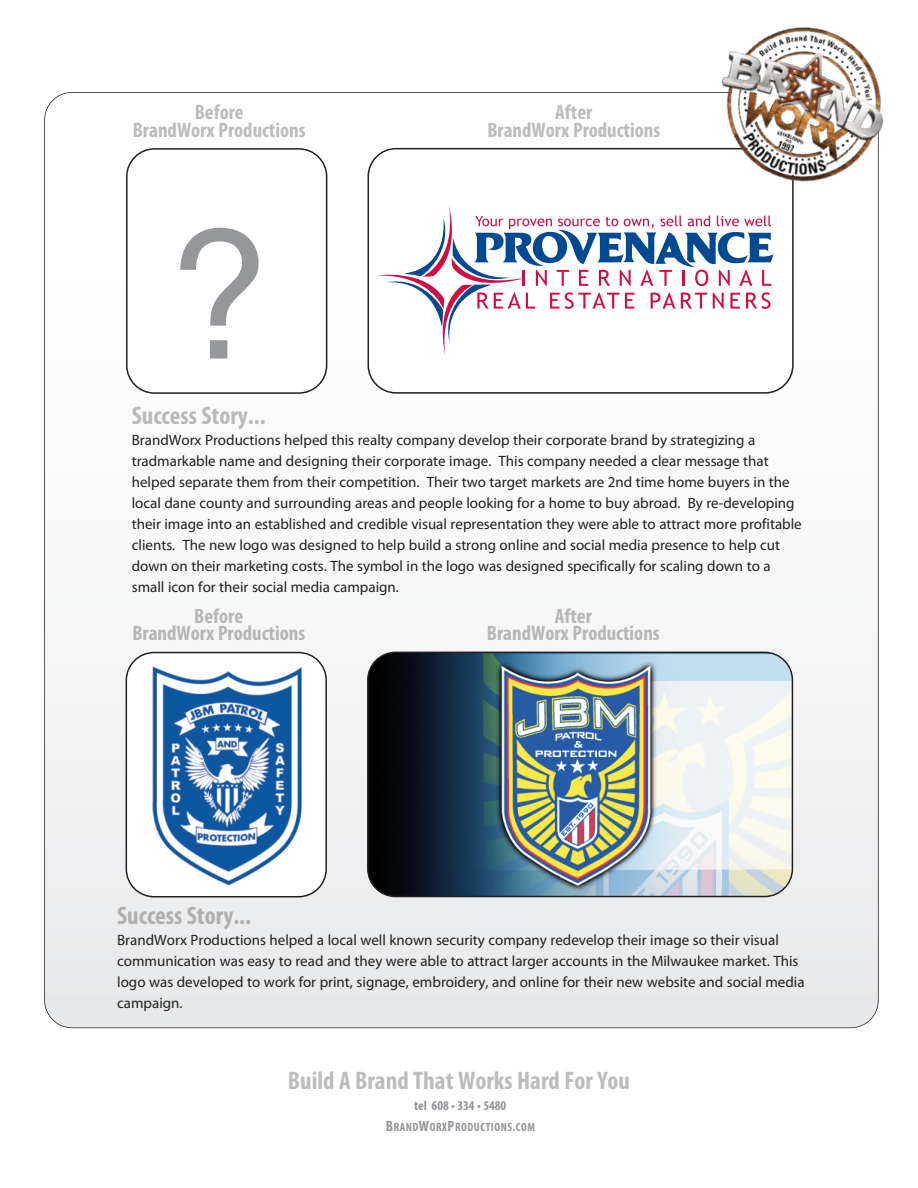
<style>
.page{position:relative;width:918px;height:1188px;background:#fff}
.page>*{position:absolute;margin:0;border:0;box-sizing:border-box;transform-origin:0 0}
.t1{font:180px "Helvetica";color:#95979a}
.t2{font:700 condensed 25.5px "Myriad Pro";color:rgb(35 31 32/.3)}
.t3{font:700 condensed 21px/18px "Myriad Pro";color:rgb(35 31 32/.3);text-align:center}
.t4{font:15px/21px "Myriad Pro";color:#231f20}
.t5{font:700 condensed 13.5px "Myriad Pro";color:#939598}
.t6{font:700 condensed 12px "Myriad Pro";letter-spacing:.045em;color:#939598}
.s1{font-size:15px}
</style>
<div class="page">
<div style="left:45px;top:92px;width:833px;height:936px;background:linear-gradient(to bottom,#fff,#eaebec);border-radius:27px"></div>
<svg style="left:126px;top:148px;width:201px;height:246px"></svg>
<svg style="left:368px;top:148px;width:426px;height:246px"></svg>
<svg style="left:126px;top:652px;width:201px;height:245px"></svg>
<svg style="left:367px;top:652px;width:426px;height:245px"></svg>
<img style="left:713px;top:26px;width:171px;height:168px">
<h3 class="t3" style="left:133px;top:105px;width:174px">Before<br>BrandWorx Productions</h3>
<h3 class="t3" style="left:487px;top:105px;width:174px">After<br>BrandWorx Productions</h3>
<h1 class="t1" style="left:167px;top:191px;width:102px">?</h1>
<h2 class="t2" style="left:132px;top:407px;width:135px">Success Story...</h2>
<p class="t4" style="left:132px;top:431px;width:672px">BrandWorx Productions helped this realty company develop their corporate brand by strategizing a tradmarkable name and designing their corporate image. This company needed a clear message that helped separate them from their competition. Their two target markets are 2nd time home buyers in the local dane county and surrounding areas and people looking for a home to buy abroad. By re-developing their image into an established and credible visual representation they were able to attract more profitable clients. The new logo was designed to help build a strong online and social media presence to help cut down on their marketing costs. The symbol in the logo was designed specifically for scaling down to a small icon for their social media campaign.</p>
<h3 class="t3" style="left:132px;top:608px;width:174px">Before<br>BrandWorx Productions</h3>
<h3 class="t3" style="left:487px;top:608px;width:174px">After<br>BrandWorx Productions</h3>
<h2 class="t2" style="left:117px;top:907px;width:135px">Success Story...</h2>
<p class="t4" style="left:117px;top:931px;width:689px">BrandWorx Productions helped a local well known security company redevelop their image so their visual communication was easy to read and they were able to attract larger accounts in the Milwaukee market. This logo was developed to work for print, signage, embroidery, and online for their new website and social media campaign.</p>
<h2 class="t2" style="left:288px;top:1071px;width:344px">Build A Brand That Works Hard For You</h2>
<p class="t5" style="left:414px;top:1101px;width:94px">tel 608 • 334 • 5480</p>
<p class="t6" style="left:386px;top:1123px;width:151px"><span class="s1">B</span>RAND<span class="s1">W</span>ORX<span class="s1">P</span>RODUCTIONS.COM</p>
</div>
